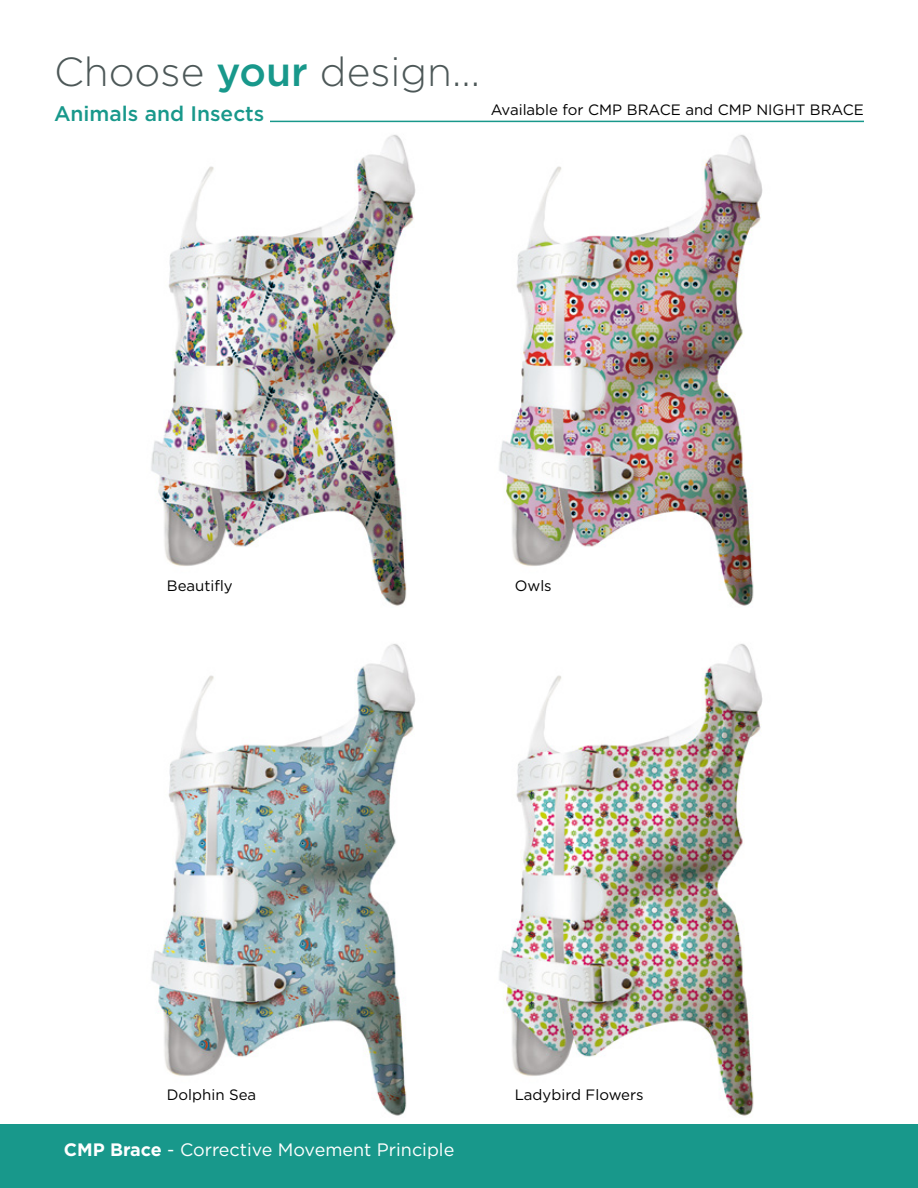
<style>
.page{position:relative;width:918px;height:1188px;background:#fff}
.page>*{position:absolute;margin:0;border:0;box-sizing:border-box;transform-origin:0 0}
.t1{font:300 40.5px "Gotham";color:#4d5858}
.t2{font:500 21px "Gotham";color:#18988b}
.t3{font:18px "Gotham";color:#fff}
.t4{font:15px "Gotham";color:#000}
.s1{font-weight:500;color:#18988b}
.s2{font-weight:700}
</style>
<div class="page">
<div style="left:0;top:1125px;width:918px;height:63px;background:#18988b"></div>
<hr style="left:270px;top:121px;width:594px;height:1px;background:#18988b">
<img style="left:151px;top:135px;width:265px;height:471px">
<img style="left:151px;top:644px;width:265px;height:472px">
<img style="left:499px;top:135px;width:264px;height:471px">
<img style="left:499px;top:644px;width:264px;height:472px">
<h1 class="t1" style="left:54px;top:46px;width:428px">Choose <span class="s1">your</span> design...</h1>
<h2 class="t2" style="left:54px;top:101px;width:212px">Animals and Insects</h2>
<p class="t4" style="left:491px;top:101px;width:375px">Available for CMP BRACE and CMP NIGHT BRACE</p>
<p class="t4" style="left:167px;top:577px;width:67px">Beautifly</p>
<p class="t4" style="left:515px;top:577px;width:39px">Owls</p>
<p class="t4" style="left:167px;top:1086px;width:91px">Dolphin Sea</p>
<p class="t3" style="left:64px;top:1139px;width:392px"><span class="s2">CMP Brace</span> - Corrective Movement Principle</p>
<p class="t4" style="left:515px;top:1086px;width:130px">Ladybird Flowers</p>
</div>
